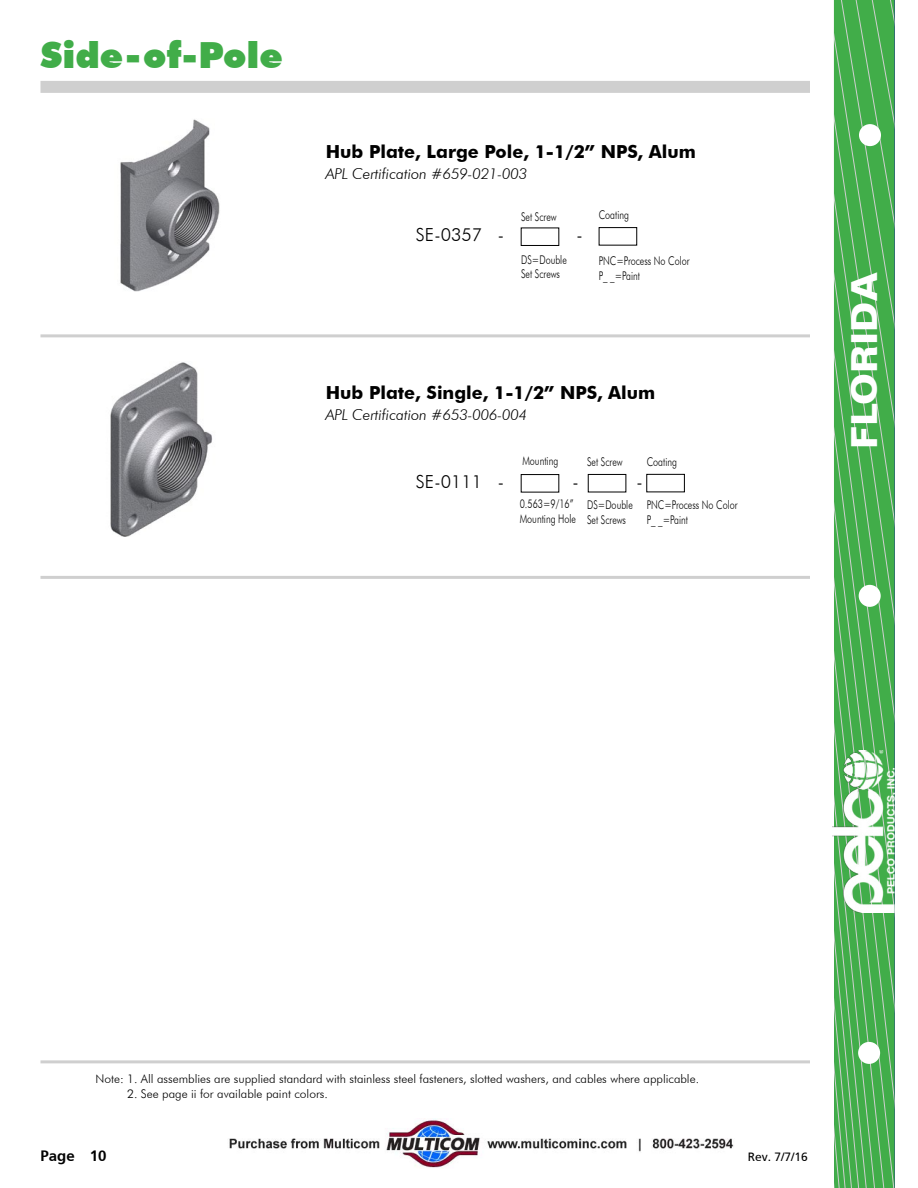
<style>
.page{position:relative;width:918px;height:1188px;background:#fff}
.page>*{position:absolute;margin:0;border:0;box-sizing:border-box;transform-origin:0 0}
.Heading_Right{font:900 36px "Futura BT";color:#41ad49}
.t1{font:700 36px "Folio BT";color:#fff}
.Sub_Headings{font:700 18px "Futura BT";color:#000}
.Part_Number{font:300 18px "Futura BT";color:#000}
.Sub_Headings-2{font:italic 300 15px "Futura BT";color:#000}
.t2{font:700 15px "Frutiger SAIN Bdv 1";color:#000}
.Part_Number_Options{font:300 12px/14.4px "Futura BT";color:#000;scale:.75 1}
.Page_Note{font:300 12px "Futura BT";color:#000}
.t3{font:12px "Frutiger SAIN Rmv 1 Roman";color:#000}
</style>
<div class="page">
<div style="left:599px;top:227px;width:38px;height:19px;border:1px solid #000"></div>
<div style="left:521px;top:228px;width:38px;height:18px;border:1px solid #000"></div>
<div style="left:588px;top:474px;width:38px;height:18px;border:1px solid #000"></div>
<div style="left:521px;top:474px;width:38px;height:18px;border:1px solid #000"></div>
<div style="left:646px;top:474px;width:39px;height:18px;border:1px solid #000"></div>
<img style="left:120px;top:119px;width:100px;height:172px">
<img style="left:110px;top:362px;width:103px;height:175px">
<svg style="left:834px;top:0;width:61px;height:1188px;background:#4daf55"></svg>
<img style="left:832px;top:751px;width:63px;height:162px">
<hr style="left:40px;top:1060px;width:770px;height:3px;background:#cfcfcf">
<div style="left:40px;top:81px;width:770px;height:12px;background:#cfcfcf"></div>
<hr style="left:40px;top:576px;width:770px;height:3px;background:#cfcfcf">
<hr style="left:40px;top:334px;width:770px;height:3px;background:#cfcfcf">
<div style="left:859px;top:124px;width:22px;height:22px;background:#fff;border-radius:50%"></div>
<div style="left:858px;top:1042px;width:22px;height:22px;background:#fff;border-radius:50%"></div>
<div style="left:859px;top:585px;width:22px;height:22px;background:#fff;border-radius:50%"></div>
<img style="left:229px;top:1119px;width:505px;height:49px">
<p class="Heading_Right" style="left:40px;top:33px;width:244px">Side-of-Pole</p>
<p class="Sub_Headings" style="left:326px;top:140px;width:372px">Hub Plate, Large Pole, 1-1/2” NPS, Alum</p>
<p class="Sub_Headings-2" style="left:326px;top:164px;width:203px">APL Certification #659-021-003</p>
<p class="Part_Number_Options" style="left:521px;top:209px;width:49px">Set Screw</p>
<p class="Part_Number_Options" style="left:521px;top:252px;width:62px">DS=Double</p>
<p class="Part_Number_Options" style="left:521px;top:267px;width:53px">Set Screws</p>
<p class="Part_Number" style="left:416px;top:224px;width:90px">SE-0357 -</p>
<p class="Part_Number" style="left:577px;top:224px;width:8px">-</p>
<p class="Part_Number_Options" style="left:599px;top:208px;width:42px">Coating</p>
<p class="Part_Number_Options" style="left:599px;top:254px;width:123px">PNC=Process No Color</p>
<p class="Part_Number_Options" style="left:599px;top:268px;width:57px">P_ _=Paint</p>
<p class="Sub_Headings" style="left:326px;top:381px;width:331px">Hub Plate, Single, 1-1/2” NPS, Alum</p>
<p class="Sub_Headings-2" style="left:326px;top:405px;width:203px">APL Certification #653-006-004</p>
<p class="Part_Number_Options" style="left:522px;top:454px;width:49px">Mounting</p>
<p class="Part_Number_Options" style="left:520px;top:497px;width:77px">0.563=9/16”<br>Mounting Hole</p>
<p class="Part_Number_Options" style="left:647px;top:454px;width:42px">Coating</p>
<p class="Part_Number_Options" style="left:647px;top:498px;width:123px">PNC=Process No Color</p>
<p class="Part_Number_Options" style="left:647px;top:512px;width:57px">P_ _=Paint</p>
<p class="Part_Number_Options" style="left:587px;top:455px;width:49px">Set Screw</p>
<p class="Part_Number_Options" style="left:587px;top:498px;width:62px">DS=Double</p>
<p class="Part_Number_Options" style="left:587px;top:512px;width:53px">Set Screws</p>
<p class="Part_Number" style="left:416px;top:470px;width:90px">SE-0111 -</p>
<p class="Part_Number" style="left:573px;top:470px;width:8px">-</p>
<p class="Part_Number" style="left:636px;top:470px;width:8px">-</p>
<h1 class="t1" style="left:842px;top:449px;width:178px;rotate:-90deg">FLORIDA</h1>
<p class="Page_Note" style="left:96px;top:1072px;width:605px">Note: 1. All assemblies are supplied standard with stainless steel fasteners, slotted washers, and cables where applicable.</p>
<p class="Page_Note" style="left:127px;top:1086px;width:202px">2. See page ii for available paint colors.</p>
<p class="t2" style="left:40px;top:1147px;width:67px">Page 10</p>
<p class="t3" style="left:748px;top:1149px;width:62px">Rev. 7/7/16</p>
</div>
